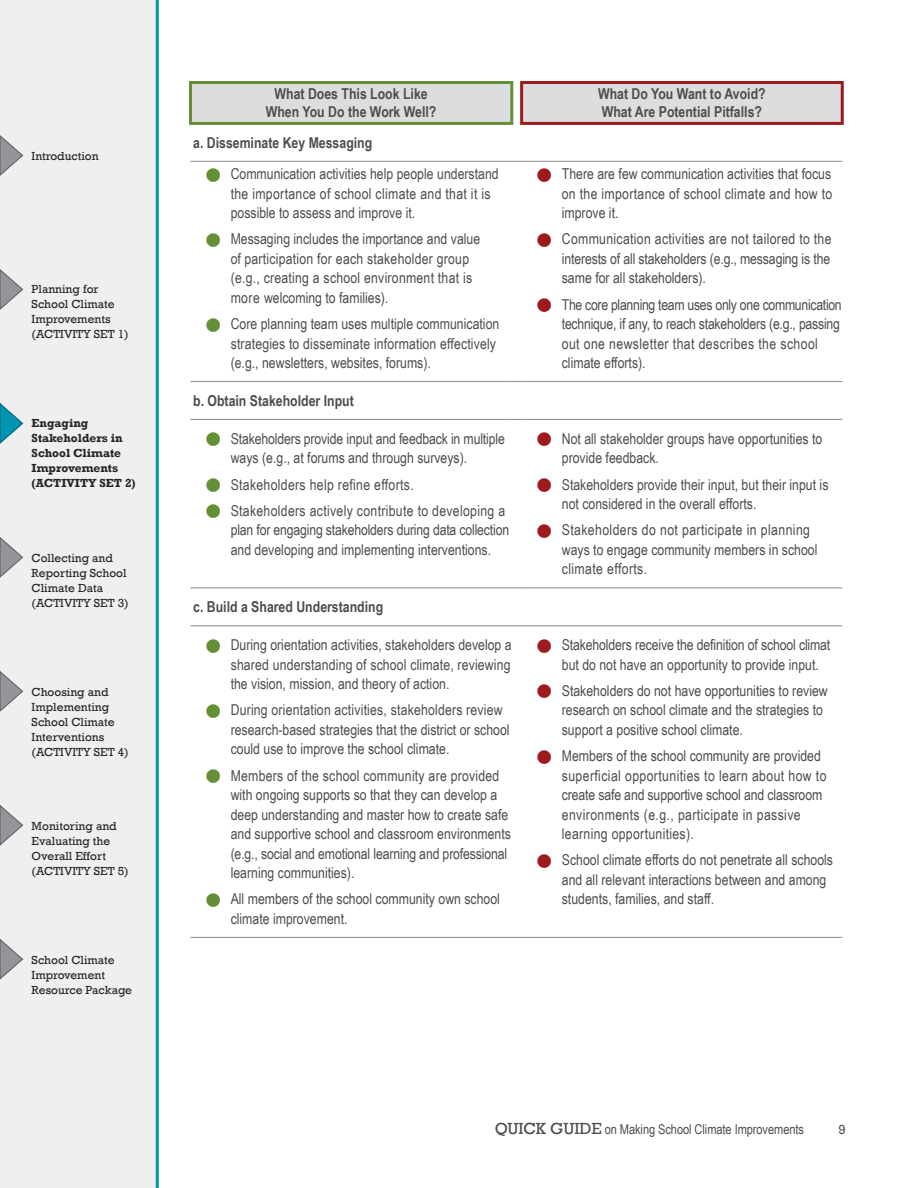
<style>
.page{position:relative;width:918px;height:1188px;background:#fff}
.page>*{position:absolute;margin:0;border:0;box-sizing:border-box;transform-origin:0 0}
.t1{font:15px/19.5px "Arial Narrow";color:#4d4d4f}
.t2{font:15px/19.5px "Arial Narrow";letter-spacing:.02em;color:#4d4d4f}
.Table_Text_Bold{font:700 15px/18px "Arial Narrow";color:#4d4d4f;text-align:center}
.t3{font:15px/19.5px "Arial Narrow";letter-spacing:.025em;color:#4d4d4f}
.t4{font:13.5px "Arial Narrow";letter-spacing:-.005em;color:#4d4d4f}
.t5{font:13.5px "Rockwell";color:#4d4d4f}
.t6{font:12px/15px "Rockwell";color:#262626}
.t7{font:700 12px/15px "Rockwell";color:#262626}
.s1{font-family:"Arial";font-weight:900;font-size:31.5px;color:#658f36}
.s2{font-family:"Arial";font-weight:900;font-size:31.5px;color:#9d1a1d}
.s3{font-family:"Rockwell";font-size:16.5px}
</style>
<div class="page">
<div style="left:0;top:0;width:159px;height:1188px;background:#efeff0"></div>
<hr style="left:156px;top:0;width:3px;height:1188px;background:#0093b2">
<svg style="left:0;top:135px;width:24px;height:41px"></svg>
<svg style="left:0;top:269px;width:24px;height:41px"></svg>
<svg style="left:0;top:403px;width:24px;height:41px"></svg>
<svg style="left:0;top:537px;width:24px;height:41px"></svg>
<svg style="left:0;top:671px;width:24px;height:41px"></svg>
<svg style="left:0;top:805px;width:24px;height:41px"></svg>
<svg style="left:0;top:939px;width:24px;height:41px"></svg>
<div style="left:192px;top:82px;width:649px;height:41px;background:#dcddde"></div>
<hr style="left:189px;top:81px;width:324px;height:3px;background:#658f36">
<hr style="left:189px;top:84px;width:3px;height:38px;background:#658f36">
<hr style="left:510px;top:84px;width:3px;height:38px;background:#658f36">
<hr style="left:189px;top:122px;width:324px;height:3px;background:#658f36">
<hr style="left:520px;top:81px;width:324px;height:3px;background:#9d1a1d">
<hr style="left:520px;top:84px;width:3px;height:38px;background:#9d1a1d">
<hr style="left:841px;top:84px;width:3px;height:38px;background:#9d1a1d">
<hr style="left:520px;top:122px;width:324px;height:3px;background:#9d1a1d">
<hr style="left:190px;top:419px;width:322px;height:1px;background:#939598">
<hr style="left:522px;top:419px;width:320px;height:1px;background:#939598">
<hr style="left:190px;top:587px;width:322px;height:1px;background:#939598">
<hr style="left:522px;top:587px;width:320px;height:1px;background:#939598">
<hr style="left:190px;top:625px;width:322px;height:1px;background:#939598">
<hr style="left:522px;top:625px;width:320px;height:1px;background:#939598">
<hr style="left:190px;top:937px;width:322px;height:1px;background:#939598">
<hr style="left:522px;top:937px;width:320px;height:1px;background:#939598">
<hr style="left:190px;top:161px;width:322px;height:1px;background:#939598">
<hr style="left:522px;top:161px;width:320px;height:1px;background:#939598">
<hr style="left:190px;top:381px;width:322px;height:1px;background:#939598">
<hr style="left:522px;top:381px;width:320px;height:1px;background:#939598">
<p class="t6" style="left:32px;top:149px;width:69px">Introduction</p>
<p class="t6" style="left:32px;top:282px;width:99px">Planning for<br>School Climate<br>Improvements (ACTIVITY SET 1)</p>
<p class="t7" style="left:32px;top:415px;width:106px">Engaging<br>Stakeholders in<br>School Climate<br>Improvements (ACTIVITY SET 2)</p>
<p class="t6" style="left:32px;top:551px;width:99px">Collecting and<br>Reporting School<br>Climate Data (ACTIVITY SET 3)</p>
<p class="t6" style="left:32px;top:685px;width:99px">Choosing and<br>Implementing<br>School Climate<br>Interventions (ACTIVITY SET 4)</p>
<p class="t6" style="left:32px;top:819px;width:99px">Monitoring and<br>Evaluating the<br>Overall Effort (ACTIVITY SET 5)</p>
<p class="t6" style="left:32px;top:952px;width:102px">School Climate<br>Improvement<br>Resource Package</p>
<p class="Table_Text_Bold" style="left:266px;top:84px;width:172px">What Does This Look Like<br>When You Do the Work Well?</p>
<p class="Table_Text_Bold" style="left:598px;top:84px;width:169px;text-align:left">What Do You Want to Avoid?<br>What Are Potential Pitfalls?</p>
<p class="Table_Text_Bold" style="left:193px;top:133px;width:181px">a. Disseminate Key Messaging</p>
<p class="t1" style="left:231px;top:163px;width:270px;text-indent:-27px"><span class="s1">●</span> Communication activities help people understand the importance of school climate and that it is possible to assess and improve it.</p>
<p class="t1" style="left:231px;top:229px;width:251px;text-indent:-27px"><span class="s1">●</span> Messaging includes the importance and value of participation for each stakeholder group (e.g., creating a school environment that is more welcoming to families).</p>
<p class="t1" style="left:231px;top:313px;width:270px;text-indent:-27px"><span class="s1">●</span> Core planning team uses multiple communication strategies to disseminate information effectively (e.g., newsletters, websites, forums).</p>
<p class="t1" style="left:562px;top:163px;width:272px;text-align:justify;text-indent:-27px"><span class="s2">●</span> There are few communication activities that focus on the importance of school climate and how to improve it.</p>
<p class="t1" style="left:562px;top:229px;width:271px;text-align:justify;text-indent:-27px"><span class="s2">●</span> Communication activities are not tailored to the interests of all stakeholders (e.g., messaging is the same for all stakeholders).</p>
<p class="t1" style="left:562px;top:294px;width:281px;text-indent:-27px"><span class="s2">●</span> The core planning team uses only one communication technique, if any, to reach stakeholders (e.g., passing out one newsletter that describes the school climate efforts).</p>
<p class="Table_Text_Bold" style="left:193px;top:391px;width:162px">b. Obtain Stakeholder Input</p>
<p class="t1" style="left:231px;top:428px;width:276px;text-indent:-27px"><span class="s1">●</span> Stakeholders provide input and feedback in multiple ways (e.g., at forums and through surveys).</p>
<p class="t2" style="left:204px;top:474px;width:212px"><span class="s1">●</span> Stakeholders help refine efforts.</p>
<p class="t1" style="left:231px;top:500px;width:280px;text-indent:-27px"><span class="s1">●</span> Stakeholders actively contribute to developing a plan for engaging stakeholders during data collection and developing and implementing interventions.</p>
<p class="Table_Text_Bold" style="left:193px;top:597px;width:192px">c. Build a Shared Understanding</p>
<p class="t1" style="left:231px;top:635px;width:282px;text-align:justify;text-indent:-27px"><span class="s1">●</span> During orientation activities, stakeholders develop a shared understanding of school climate, reviewing the vision, mission, and theory of action.</p>
<p class="t1" style="left:231px;top:700px;width:280px;text-indent:-27px"><span class="s1">●</span> During orientation activities, stakeholders review research-based strategies that the district or school could use to improve the school climate.</p>
<p class="t1" style="left:231px;top:765px;width:282px;text-indent:-27px"><span class="s1">●</span> Members of the school community are provided with ongoing supports so that they can develop a deep understanding and master how to create safe and supportive school and classroom environments (e.g., social and emotional learning and professional learning communities).</p>
<p class="t1" style="left:231px;top:889px;width:271px;text-indent:-27px"><span class="s1">●</span> All members of the school community own school climate improvement.</p>
<p class="t1" style="left:562px;top:428px;width:262px;text-indent:-27px"><span class="s2">●</span> Not all stakeholder groups have opportunities to provide feedback.</p>
<p class="t1" style="left:562px;top:474px;width:268px;text-indent:-27px"><span class="s2">●</span> Stakeholders provide their input, but their input is not considered in the overall efforts.</p>
<p class="t3" style="left:562px;top:520px;width:257px;text-indent:-27px"><span class="s2">●</span> Stakeholders do not participate in planning ways to engage community members in school climate efforts.</p>
<p class="t1" style="left:562px;top:635px;width:270px;text-indent:-27px"><span class="s2">●</span> Stakeholders receive the definition of school climat but do not have an opportunity to provide input.</p>
<p class="t1" style="left:562px;top:680px;width:267px;text-indent:-27px"><span class="s2">●</span> Stakeholders do not have opportunities to review research on school climate and the strategies to support a positive school climate.</p>
<p class="t2" style="left:562px;top:746px;width:266px;text-indent:-27px"><span class="s2">●</span> Members of the school community are provided superficial opportunities to learn about how to create safe and supportive school and classroom environments (e.g., participate in passive learning opportunities).</p>
<p class="t1" style="left:562px;top:850px;width:273px;text-indent:-27px"><span class="s2">●</span> School climate efforts do not penetrate all schools and all relevant interactions between and among students, families, and staff.</p>
<p class="t4" style="left:495px;top:1119px;width:311px"><span class="s3">QUICK GUIDE</span> on Making School Climate Improvements</p>
<p class="t5" style="left:839px;top:1122px;width:9px">9</p>
</div>
